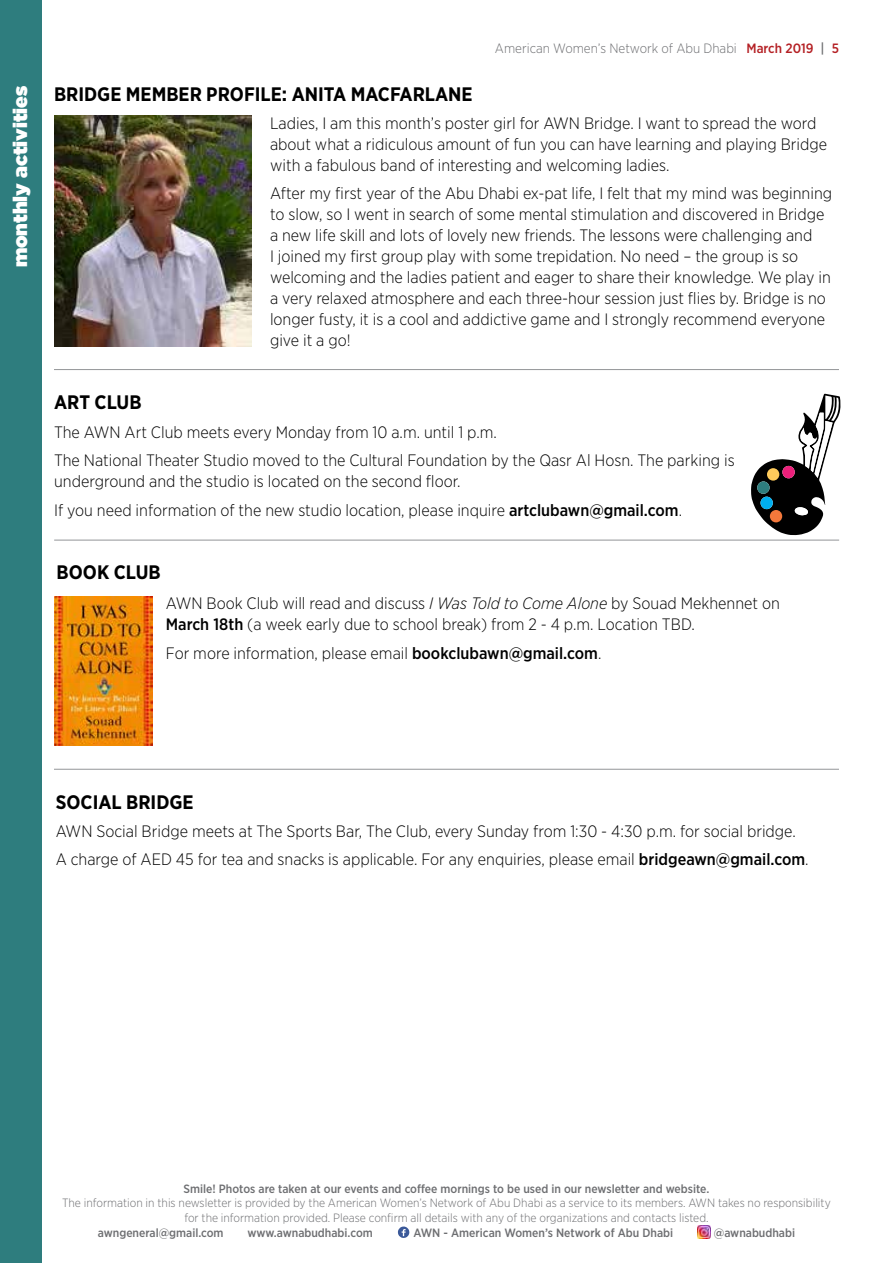
<style>
.page{position:relative;width:893px;height:1263px;background:#fff}
.page>*{position:absolute;margin:0;border:0;box-sizing:border-box;transform-origin:0 0}
.t1{font:700 19.5px "Gotham Narrow";color:#000}
.t2{font:19.5px "Gotham Ultra";color:#fff}
.t3{font:300 16.5px/21px "Gotham Narrow";color:#000}
.t4{font:300 13.5px "Gotham Narrow";color:#6d6e71}
.t5{font:300 12px/14.4px "Gotham Narrow";color:#6d6e71;text-align:center}
.t6{font:500 12px "Gotham Narrow";color:#6d6e71}
.s1{font-weight:500;color:#b42024}
.s2{font-weight:500}
.s3{font-style:italic}
</style>
<div class="page">
<svg style="left:398px;top:1226px;width:11px;height:12px"></svg>
<img style="left:697px;top:1225px;width:14px;height:14px">
<div style="left:0;top:0;width:42px;height:1263px;background:#2e7d7e"></div>
<hr style="left:54px;top:540px;width:785px;height:1px;background:#939598">
<svg style="left:751px;top:394px;width:90px;height:141px"></svg>
<div style="left:767px;top:468px;width:12px;height:13px;background:#ffcb5b;border-radius:50%"></div>
<div style="left:770px;top:510px;width:12px;height:12px;background:#f4783b;border-radius:50%"></div>
<img style="left:54px;top:596px;width:99px;height:149px">
<hr style="left:54px;top:369px;width:785px;height:1px;background:#939598">
<img style="left:54px;top:116px;width:197px;height:230px">
<hr style="left:54px;top:769px;width:785px;height:1px;background:#939598">
<p class="t2" style="left:9px;top:267px;width:183px;rotate:-90deg">monthly activities</p>
<p class="t1" style="left:54px;top:82px;width:420px">BRIDGE MEMBER PROFILE: ANITA MACFARLANE</p>
<p class="t4" style="left:495px;top:40px;width:346px">American Women’s Network of Abu Dhabi <span class="s1">March 2019</span> <span class="s2">|</span> <span class="s1">5</span></p>
<p class="t3" style="left:270px;top:112px;width:559px">Ladies, I am this month’s poster girl for AWN Bridge. I want to spread the word about what a ridiculous amount of fun you can have learning and playing Bridge with a fabulous band of interesting and welcoming ladies.</p>
<p class="t3" style="left:270px;top:183px;width:564px">After my first year of the Abu Dhabi ex-pat life, I felt that my mind was beginning to slow, so I went in search of some mental stimulation and discovered in Bridge a new life skill and lots of lovely new friends. The lessons were challenging and<br>I joined my first group play with some trepidation. No need – the group is so welcoming and the ladies patient and eager to share their knowledge. We play in a very relaxed atmosphere and each three-hour session just flies by. Bridge is no longer fusty, it is a cool and addictive game and I strongly recommend everyone give it a go!</p>
<p class="t1" style="left:54px;top:390px;width:89px">ART CLUB</p>
<p class="t3" style="left:54px;top:417px;width:682px;line-height:28.5px">The AWN Art Club meets every Monday from 10 a.m. until 1 p.m.<br>The National Theater Studio moved to the Cultural Foundation by the Qasr Al Hosn. The parking is</p>
<p class="t3" style="left:54px;top:467px;width:629px;line-height:28.5px">underground and the studio is located on the second floor.<br>If you need information of the new studio location, please inquire <span class="s2">artclubawn@gmail.com</span>.</p>
<p class="t1" style="left:57px;top:560px;width:106px">BOOK CLUB</p>
<p class="t3" style="left:166px;top:593px;width:616px">AWN Book Club will read and discuss <span class="s3">I Was Told to Come Alone</span> by Souad Mekhennet on<br><span class="s2">March 18th</span> (a week early due to school break) from 2 - 4 p.m. Location TBD.</p>
<p class="t3" style="left:166px;top:642px;width:437px">For more information, please email <span class="s2">bookclubawn@gmail.com</span>.</p>
<p class="t1" style="left:56px;top:790px;width:139px">SOCIAL BRIDGE</p>
<p class="t3" style="left:56px;top:816px;width:754px;line-height:28.5px">AWN Social Bridge meets at The Sports Bar, The Club, every Sunday from 1:30 - 4:30 p.m. for social bridge.<br>A charge of AED 45 for tea and snacks is applicable. For any enquiries, please email <span class="s2">bridgeawn@gmail.com</span>.</p>
<p class="t6" style="left:184px;top:1181px;width:527px">Smile! Photos are taken at our events and coffee mornings to be used in our newsletter and website.</p>
<p class="t5" style="left:62px;top:1195px;width:770px">The information in this newsletter is provided by the American Women’s Network of Abu Dhabi as a service to its members. AWN takes no responsibility for the information provided. Please confirm all details with any of the organizations and contacts listed.</p>
<p class="t6" style="left:98px;top:1226px;width:127px">awngeneral@gmail.com</p>
<p class="t6" style="left:248px;top:1226px;width:127px">www.awnabudhabi.com</p>
<p class="t6" style="left:413px;top:1226px;width:261px">AWN - American Women’s Network of Abu Dhabi</p>
<p class="t6" style="left:714px;top:1226px;width:83px">@awnabudhabi</p>
</div>
